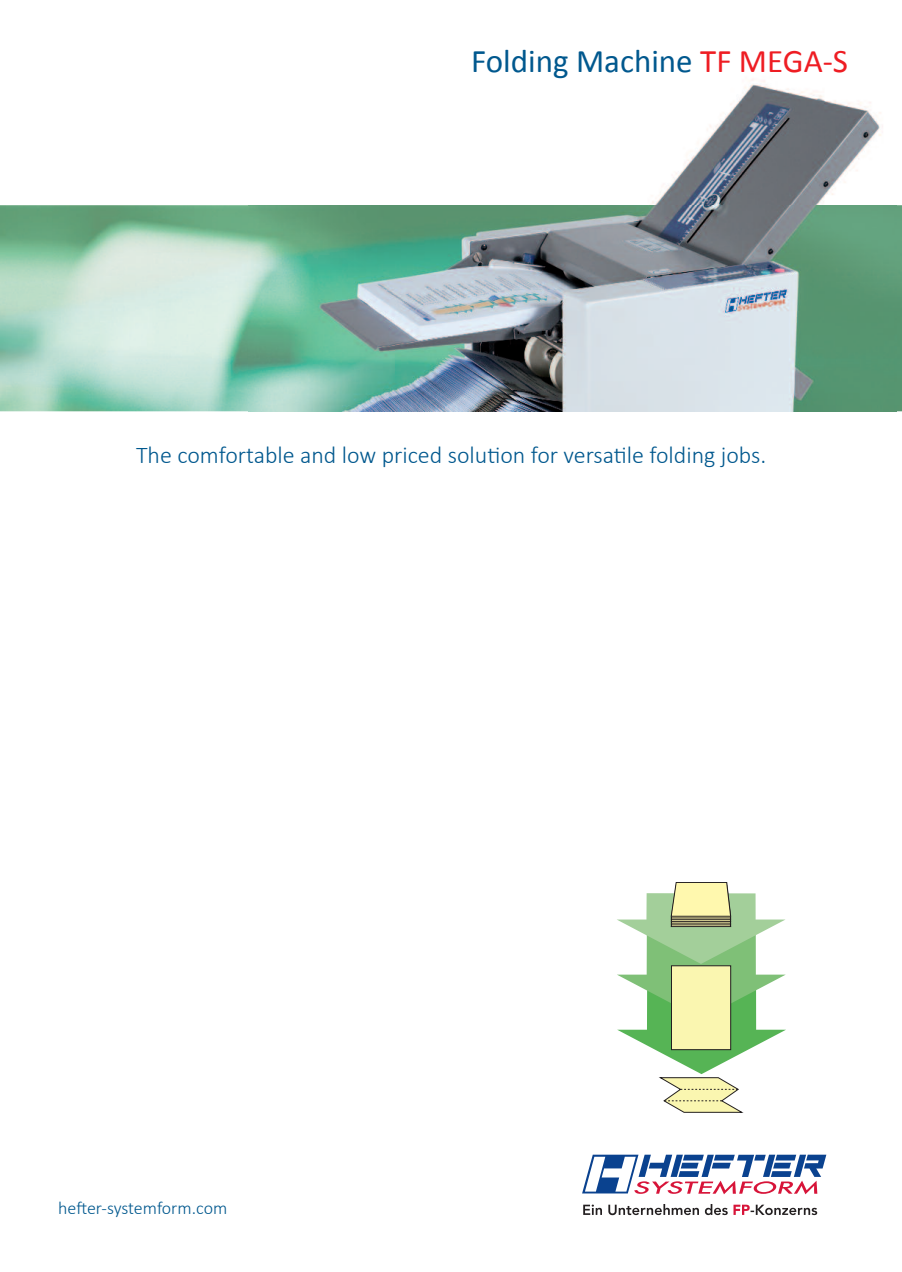
<style>
.page{position:relative;width:902px;height:1272px;background:#fff}
.page>*{position:absolute;margin:0;border:0;box-sizing:border-box;transform-origin:0 0}
.t1{font:33px "Calibri";color:#00588e}
.t2{font:300 24px "Calibri";color:#00588e}
.t3{font:300 18px "Calibri";letter-spacing:-.01em;color:#00588e}
.s1{color:#ee1d23}
</style>
<div class="page">
<img style="left:0;top:205px;width:901px;height:206px">
<img style="left:248px;top:79px;width:648px;height:332px">
<svg style="left:733px;top:1204px;width:84px;height:10px"></svg>
<svg style="left:583px;top:1204px;width:144px;height:11px"></svg>
<svg style="left:582px;top:1154px;width:244px;height:40px"></svg>
<svg style="left:617px;top:882px;width:169px;height:230px"></svg>
<h1 class="t1" style="left:471px;top:40px;width:378px">Folding Machine <span class="s1">TF MEGA-S</span></h1>
<p class="t2" style="left:136px;top:440px;width:632px">The comfortable and low priced solution for versatile folding jobs.</p>
<p class="t3" style="left:58px;top:1196px;width:170px">hefter-systemform.com</p>
</div>
